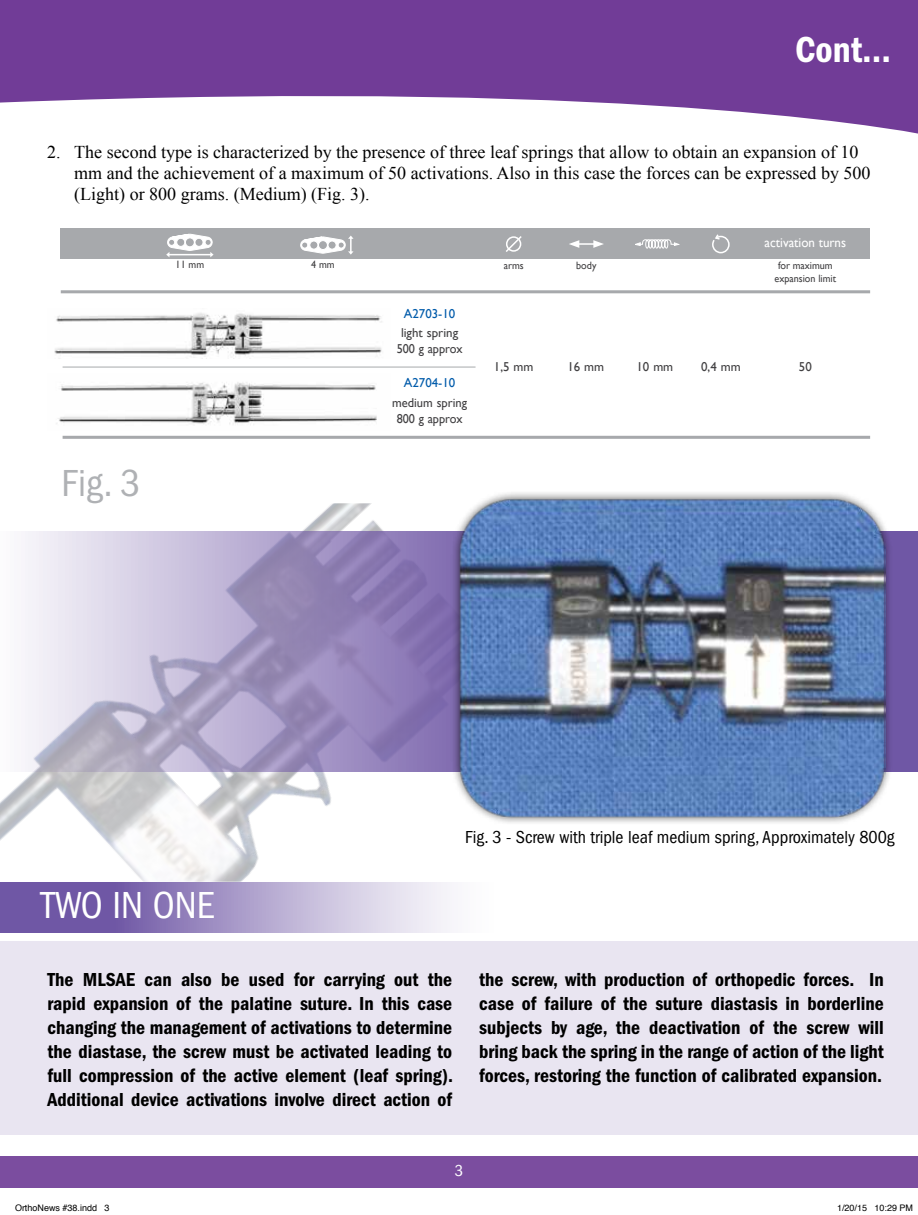
<style>
.page{position:relative;width:918px;height:1215px;background:#fff}
.page>*{position:absolute;margin:0;border:0;box-sizing:border-box;transform-origin:0 0}
.t1{font:condensed 39px "Franklin Gothic";color:#fff}
.t2{font:condensed 39px "Franklin Gothic";color:#afb1b4}
.t3{font:600 condensed 37.5px "Franklin Gothic";color:#fff}
.t4{font:600 condensed 19.5px/24px "Franklin Gothic";color:#000;text-align:justify}
.t5{font:18px/21px "Times New Roman";color:#000}
.t6{font:condensed 18px "Franklin Gothic";color:#000}
.t7{font:condensed 16.5px "Franklin Gothic";color:#fff}
.t8{font:13.65px "Gill Sans";color:#fff;scale:.95 1}
.t9{font:12.9px/15.5px "Gill Sans";color:#414042;text-align:center}
.t10{font:12.9px "Gill Sans";color:#005baa}
.t11{font:10.65px/12.8px "Gill Sans";color:#414042;text-align:center;scale:.95 1}
.t12{font:9px "Helvetica";color:#000}
</style>
<div class="page">
<div style="left:0;top:1156px;width:918px;height:32px;background:#7b4d9f"></div>
<svg style="left:0;top:0;width:918px;height:134px;fill:#713c97"></svg>
<img style="left:0;top:503px;width:383px;height:379px">
<svg style="left:0;top:531px;width:918px;height:241px;background:#b5abcd"></svg>
<div style="left:451px;top:490px;width:442px;height:336px;background:#000;opacity:.75"></div>
<img style="left:459px;top:498px;width:426px;height:320px">
<img style="left:56px;top:382px;width:321px;height:42px">
<img style="left:54px;top:313px;width:328px;height:44px">
<hr style="left:63px;top:367px;width:413px;height:1px;background:#a7a9ac">
<hr style="left:63px;top:436px;width:807px;height:3px;background:#a7a9ac">
<hr style="left:61px;top:290px;width:809px;height:3px;background:#a7a9ac">
<div style="left:61px;top:229px;width:809px;height:30px;background:#a7a9ac"></div>
<svg style="left:569px;top:240px;width:35px;height:8px"></svg>
<svg style="left:506px;top:236px;width:16px;height:16px"></svg>
<svg style="left:635px;top:239px;width:45px;height:10px"></svg>
<svg style="left:712px;top:234px;width:18px;height:20px"></svg>
<svg style="left:166px;top:234px;width:48px;height:23px"></svg>
<svg style="left:300px;top:236px;width:54px;height:19px"></svg>
<svg style="left:0;top:882px;width:450px;height:51px;background:#a596c6"></svg>
<div style="left:0;top:941px;width:918px;height:194px;background:#e9e5f1"></div>
<h2 class="t3" style="left:795px;top:28px;width:97px">Cont...</h2>
<p class="t5" style="left:74px;top:141px;width:798px;text-indent:-27px">2. The second type is characterized by the presence of three leaf springs that allow to obtain an expansion of 10 mm and the achievement of a maximum of 50 activations. Also in this case the forces can be expressed by 500 (Light) or 800 grams. (Medium) (Fig. 3).</p>
<p class="t11" style="left:176px;top:258px;width:31px">11 mm</p>
<p class="t11" style="left:311px;top:258px;width:26px">4 mm</p>
<h1 class="t2" style="left:61px;top:461px;width:81px">Fig. 3</h1>
<p class="t10" style="left:404px;top:306px;width:53px">A2703-10</p>
<p class="t9" style="left:397px;top:325px;width:67px">light spring<br>500 g approx</p>
<p class="t10" style="left:404px;top:375px;width:53px">A2704-10</p>
<p class="t9" style="left:392px;top:395px;width:76px">medium spring<br>800 g approx</p>
<p class="t8" style="left:765px;top:234px;width:87px">activation turns</p>
<p class="t11" style="left:504px;top:259px;width:23px">arms</p>
<p class="t11" style="left:576px;top:259px;width:23px">body</p>
<p class="t11" style="left:775px;top:259px;width:66px">for maximum expansion limit</p>
<p class="t9" style="left:494px;top:358px;width:41px">1,5 mm</p>
<p class="t9" style="left:567px;top:358px;width:38px">16 mm</p>
<p class="t9" style="left:636px;top:358px;width:38px">10 mm</p>
<p class="t9" style="left:701px;top:358px;width:41px">0,4 mm</p>
<p class="t9" style="left:799px;top:358px;width:14px">50</p>
<h1 class="t1" style="left:41px;top:883px;width:175px">TWO IN ONE</h1>
<p class="t6" style="left:465px;top:827px;width:431px">Fig. 3 - Screw with triple leaf medium spring, Approximately 800g</p>
<p class="t4" style="left:48px;top:968px;width:407px">The MLSAE can also be used for carrying out the rapid expansion of the palatine suture. In this case changing the management of activations to determine the diastase, the screw must be activated leading to full compression of the active element (leaf spring).<br>Additional device activations involve direct action of</p>
<p class="t4" style="left:479px;top:968px;width:406px">the screw, with production of orthopedic forces. In case of failure of the suture diastasis in borderline subjects by age, the deactivation of the screw will bring back the spring in the range of action of the light forces, restoring the function of calibrated expansion.</p>
<p class="t7" style="left:455px;top:1162px;width:10px">3</p>
<p class="t12" style="left:15px;top:1200px;width:96px">OrthoNews #38.indd 3</p>
<p class="t12" style="left:837px;top:1200px;width:78px">1/20/15 10:29 PM</p>
</div>
